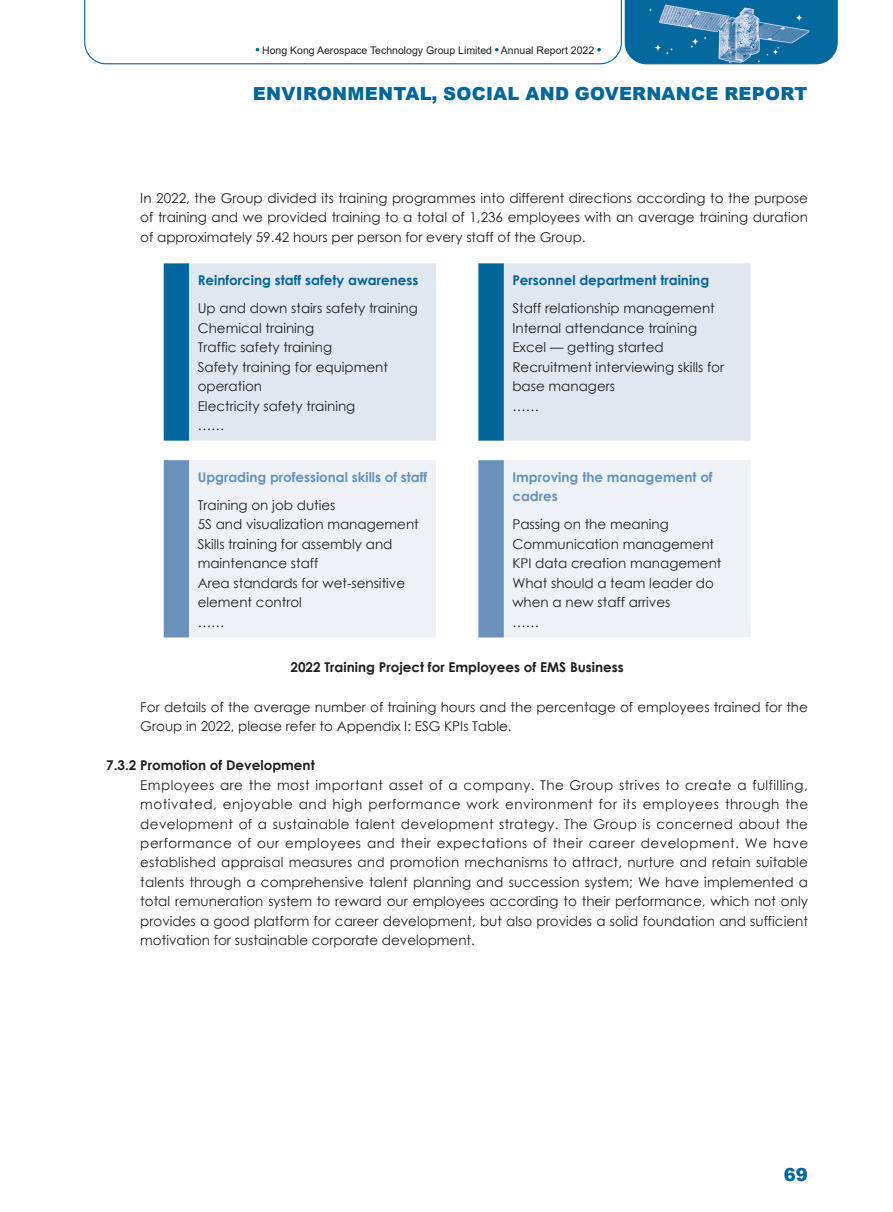
<style>
.page{position:relative;width:893px;height:1212px;background:#fff}
.page>*{position:absolute;margin:0;border:0;box-sizing:border-box;transform-origin:0 0}
.t1{font:900 18px "Arial";letter-spacing:.015em;color:#00669c}
.t2{font:13.5px/19.5px "Century Gothic";color:#231f20}
.t3{font:700 13.5px "Century Gothic";color:#231f20}
.t4{font:700 13.5px/19.5px "Century Gothic";color:#6891bb}
.t5{font:700 13.5px "Century Gothic";color:#00669c}
.t6{font:10.5px "Arial";color:#231f20}
</style>
<div class="page">
<svg style="left:84px;top:0;width:754px;height:65px"></svg>
<div style="left:164px;top:263px;width:25px;height:178px;background:#00669c"></div>
<svg style="left:189px;top:263px;width:561px;height:178px;fill:#e0e7f1"></svg>
<div style="left:164px;top:460px;width:25px;height:177px;background:#6891bb"></div>
<svg style="left:189px;top:460px;width:561px;height:177px;fill:#eef2f7"></svg>
<p class="t6" style="left:262px;top:43px;width:334px">Hong Kong Aerospace Technology Group Limited Annual Report 2022</p>
<h1 class="t1" style="left:253px;top:81px;width:556px">ENVIRONMENTAL, SOCIAL AND GOVERNANCE REPORT</h1>
<p class="t2" style="left:140px;top:188px;width:669px;text-align:justify">In 2022, the Group divided its training programmes into different directions according to the purpose of training and we provided training to a total of 1,236 employees with an average training duration of approximately 59.42 hours per person for every staff of the Group.</p>
<p class="t5" style="left:198px;top:270px;width:222px">Reinforcing staff safety awareness</p>
<p class="t2" style="left:198px;top:298px;width:222px">Up and down stairs safety training<br>Chemical training<br>Traffic safety training<br>Safety training for equipment operation<br>Electricity safety training<br>……</p>
<p class="t5" style="left:512px;top:270px;width:198px">Personnel department training</p>
<p class="t2" style="left:512px;top:298px;width:213px">Staff relationship management<br>Internal attendance training<br>Excel — getting started<br>Recruitment interviewing skills for base managers<br>……</p>
<p class="t4" style="left:512px;top:467px;width:202px">Improving the management of cadres</p>
<p class="t2" style="left:512px;top:514px;width:211px">Passing on the meaning<br>Communication management<br>KPI data creation management<br>What should a team leader do when a new staff arrives<br>……</p>
<p class="t3" style="left:291px;top:657px;width:335px">2022 Training Project for Employees of EMS Business</p>
<p class="t2" style="left:140px;top:697px;width:669px">For details of the average number of training hours and the percentage of employees trained for the<br>Group in 2022, please refer to Appendix I: ESG KPIs Table.</p>
<p class="t3" style="left:106px;top:755px;width:210px">7.3.2 Promotion of Development</p>
<p class="t2" style="left:140px;top:775px;width:669px;text-align:justify">Employees are the most important asset of a company. The Group strives to create a fulfilling, motivated, enjoyable and high performance work environment for its employees through the development of a sustainable talent development strategy. The Group is concerned about the performance of our employees and their expectations of their career development. We have established appraisal measures and promotion mechanisms to attract, nurture and retain suitable talents through a comprehensive talent planning and succession system; We have implemented a total remuneration system to reward our employees according to their performance, which not only provides a good platform for career development, but also provides a solid foundation and sufficient motivation for sustainable corporate development.</p>
<p class="t4" style="left:198px;top:467px;width:231px">Upgrading professional skills of staff</p>
<p class="t2" style="left:198px;top:495px;width:223px">Training on job duties<br>5S and visualization management<br>Skills training for assembly and maintenance staff<br>Area standards for wet-sensitive element control<br>……</p>
<h1 class="t1" style="left:784px;top:1161px;width:26px">69</h1>
</div>
